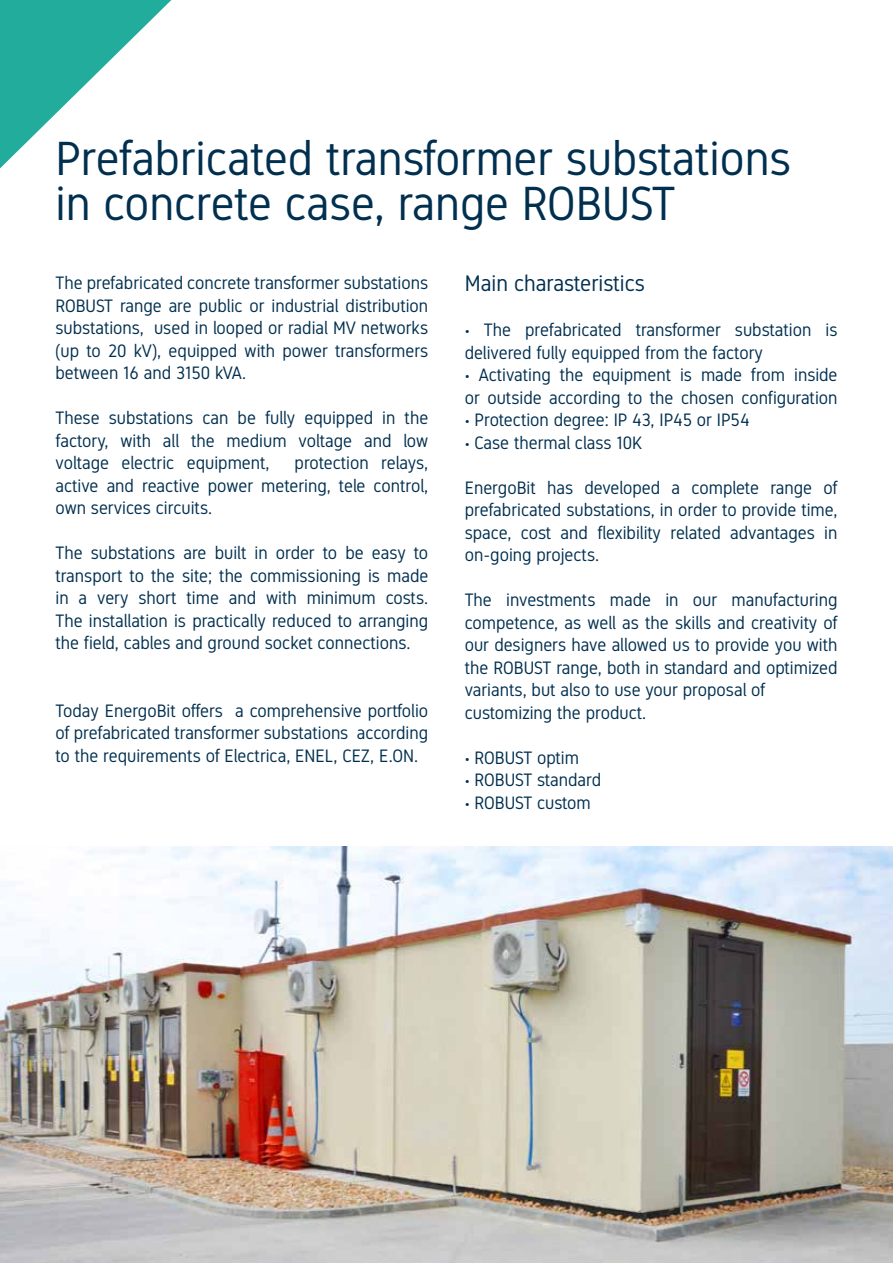
<style>
.page{position:relative;width:893px;height:1263px;background:#fff}
.page>*{position:absolute;margin:0;border:0;box-sizing:border-box;transform-origin:0 0}
.t1{font:48px/45px "Gidole";color:#002f4f}
.t2{font:22.5px "Gidole";color:#002f4f}
.t3{font:18px/22.5px "Gidole";color:#002f4f;text-align:justify}
</style>
<div class="page">
<img style="left:0;top:846px;width:893px;height:417px">
<svg style="left:0;top:0;width:171px;height:168px"></svg>
<h1 class="t1" style="left:56px;top:136px;width:737px">Prefabricated transformer substations in concrete case, range ROBUST</h1>
<p class="t3" style="left:56px;top:272px;width:374px">The prefabricated concrete transformer substations ROBUST range are public or industrial distribution substations, used in looped or radial MV networks (up to 20 kV), equipped with power transformers between 16 and 3150 kVA.</p>
<p class="t3" style="left:56px;top:407px;width:374px">These substations can be fully equipped in the factory, with all the medium voltage and low voltage electric equipment,</p>
<p class="t3" style="left:56px;top:452px;width:374px;text-indent:239px">protection relays, active and reactive power metering, tele control, own services circuits.</p>
<p class="t3" style="left:56px;top:542px;width:374px">The substations are built in order to be easy to transport to the site; the commissioning is made in a very short time and with minimum costs.<br>The installation is practically reduced to arranging the field, cables and ground socket connections.</p>
<p class="t3" style="left:56px;top:699px;width:374px">Today EnergoBit offers a comprehensive portfolio of prefabricated transformer substations according to the requirements of Electrica, ENEL, CEZ, E.ON.</p>
<p class="t2" style="left:465px;top:270px;width:182px">Main charasteristics</p>
<p class="t3" style="left:465px;top:319px;width:374px">• The prefabricated transformer substation is delivered fully equipped from the factory</p>
<p class="t3" style="left:465px;top:364px;width:374px">• Activating the equipment is made from inside or outside according to the chosen configuration</p>
<p class="t3" style="left:465px;top:409px;width:286px">• Protection degree: IP 43, IP45 or IP54</p>
<p class="t3" style="left:465px;top:431px;width:179px">• Case thermal class 10K</p>
<p class="t3" style="left:465px;top:476px;width:374px">EnergoBit has developed a complete range of prefabricated substations, in order to provide time, space, cost and flexibility related advantages in on-going projects.</p>
<p class="t3" style="left:465px;top:589px;width:374px;text-align:left">The investments made in our manufacturing competence, as well as the skills and creativity of our designers have allowed us to provide you with the ROBUST range, both in standard and optimized variants, but also to use your proposal of customizing the product.</p>
<p class="t3" style="left:465px;top:746px;width:116px">• ROBUST optim</p>
<p class="t3" style="left:465px;top:769px;width:138px">• ROBUST standard</p>
<p class="t3" style="left:465px;top:791px;width:128px">• ROBUST custom</p>
</div>
